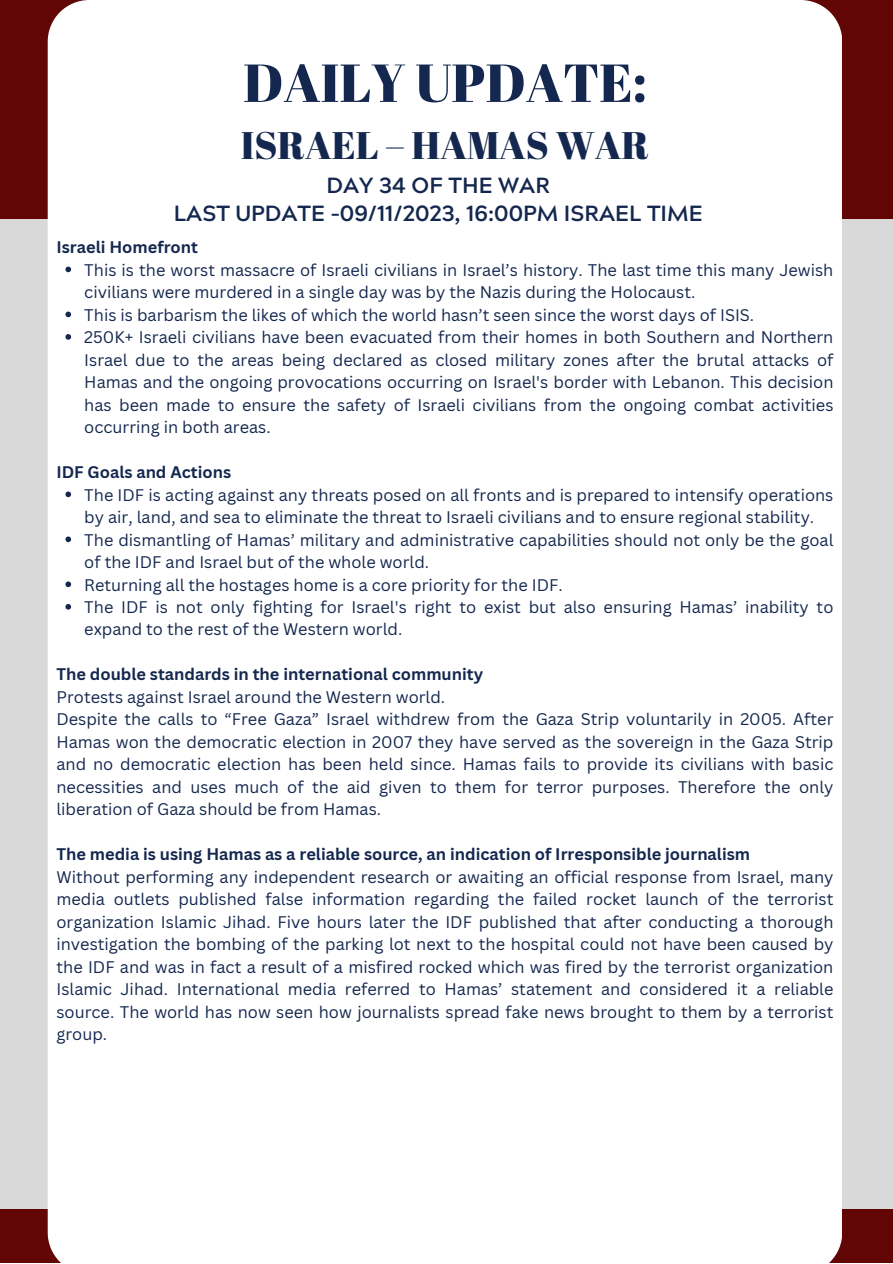
<style>
.page{position:relative;width:893px;height:1264px;background:#fff}
.page>*{position:absolute;margin:0;border:0;box-sizing:border-box;transform-origin:0 0}
.t1{font:53.4px "Abril Fatface";color:#14274e}
.t2{font:38.4px "Abril Fatface";color:#14274e}
.t3{font:900 26.25px "Agrandir";color:#14274e}
.t4{font:700 21.9px "Acherus Grotesque";color:#14274e}
.t5{font:16.35px/22.5px "Canva Sans";color:#14274e}
.t6{font:700 16.35px "Canva Sans";color:#14274e}
.t7{font:italic 15px/19px "Lato";color:#14274e}
.t8{font:800 15px "Lato";color:#14274e}
.s1{font-style:normal}
</style>
<div class="page">
<div style="left:0;top:0;width:892px;height:1262px;background:#d9d9d9"></div>
<div style="left:0;top:0;width:892px;height:219px;background:#620505"></div>
<div style="left:0;top:1208px;width:892px;height:54px;background:#620505"></div>
<div style="left:48px;top:0;width:794px;height:1262px;background:#fff"></div>
<svg style="left:65px;top:266px;width:6px;height:6px"></svg>
<svg style="left:65px;top:311px;width:6px;height:6px"></svg>
<svg style="left:65px;top:334px;width:6px;height:6px"></svg>
<svg style="left:65px;top:491px;width:6px;height:6px"></svg>
<svg style="left:65px;top:536px;width:6px;height:6px"></svg>
<svg style="left:65px;top:581px;width:6px;height:6px"></svg>
<svg style="left:65px;top:604px;width:6px;height:5px"></svg>
<p class="t1" style="left:243px;top:45px;width:405px">DAILY UPDATE:</p>
<p class="t2" style="left:241px;top:119px;width:410px">ISRAEL – HAMAS WAR</p>
<p class="t4" style="left:326px;top:176px;width:225px">DAY 34 OF THE WAR</p>
<p class="t4" style="left:174px;top:204px;width:530px">LAST UPDATE –09/11/2023, 16:00PM ISRAEL TIME</p>
<p class="t6" style="left:56px;top:236px;width:143px">Israeli Homefront</p>
<p class="t5" style="left:84px;top:258px;width:750px">This is the worst massacre of Israeli civilians in Israel’s history. The last time this many Jewish civilians were murdered in a single day was by the Nazis during the Holocaust.</p>
<p class="t5" style="left:84px;top:303px;width:671px">This is barbarism the likes of which the world hasn’t seen since the worst days of ISIS.</p>
<p class="t5" style="left:84px;top:325px;width:750px;text-align:justify">250K+ Israeli civilians have been evacuated from their homes in both Southern and Northern Israel due to the areas being declared as closed military zones after the brutal attacks of Hamas and the ongoing provocations occurring on Israel's border with Lebanon. This decision has been made to ensure the safety of Israeli civilians from the ongoing combat activities occurring in both areas.</p>
<p class="t3" style="left:221px;top:273px;width:145px">DESCRIBE</p>
<p class="t8" style="left:221px;top:307px;width:218px">What does the voice sound like?</p>
<p class="t7" style="left:221px;top:333px;width:421px"><span class="s1">Consider the tone, mood or emotion of what is written.</span> E.g.<br>Humorous, satirical, sarcastic, serious, somber, bleak, defeated, mysterious, critical, joyful, exuberant, searching, curious, inquisitive, formal, colloquial, menacing</p>
<p class="t6" style="left:56px;top:460px;width:176px">IDF Goals and Actions</p>
<p class="t5" style="left:84px;top:483px;width:750px">The IDF is acting against any threats posed on all fronts and is prepared to intensify operations by air, land, and sea to eliminate the threat to Israeli civilians and to ensure regional stability.</p>
<p class="t5" style="left:84px;top:528px;width:750px">The dismantling of Hamas’ military and administrative capabilities should not only be the goal of the IDF and Israel but of the whole world.</p>
<p class="t5" style="left:84px;top:573px;width:480px">Returning all the hostages home is a core priority for the IDF.</p>
<p class="t5" style="left:84px;top:595px;width:750px">The IDF is not only fighting for Israel's right to exist but also ensuring Hamas’ inability to expand to the rest of the Western world.</p>
<p class="t6" style="left:56px;top:663px;width:428px">The double standards in the international community</p>
<p class="t5" style="left:56px;top:685px;width:390px">Protests against Israel around the Western world.</p>
<p class="t5" style="left:56px;top:707px;width:778px;text-align:justify">Despite the calls to “Free Gaza” Israel withdrew from the Gaza Strip voluntarily in 2005. After Hamas won the democratic election in 2007 they have served as the sovereign in the Gaza Strip and no democratic election has been held since. Hamas fails to provide its civilians with basic necessities and uses much of the aid given to them for terror purposes. Therefore the only liberation of Gaza should be from Hamas.</p>
<p class="t6" style="left:56px;top:843px;width:695px">The media is using Hamas as a reliable source, an indication of Irresponsible journalism</p>
<p class="t5" style="left:56px;top:865px;width:778px;text-align:justify">Without performing any independent research or awaiting an official response from Israel, many media outlets published false information regarding the failed rocket launch of the terrorist organization Islamic Jihad. Five hours later the IDF published that after conducting a thorough investigation the bombing of the parking lot next to the hospital could not have been caused by the IDF and was in fact a result of a misfired rocked which was fired by the terrorist organization Islamic Jihad. International media referred to Hamas’ statement and considered it a reliable source. The world has now seen how journalists spread fake news brought to them by a terrorist group.</p>
</div>
